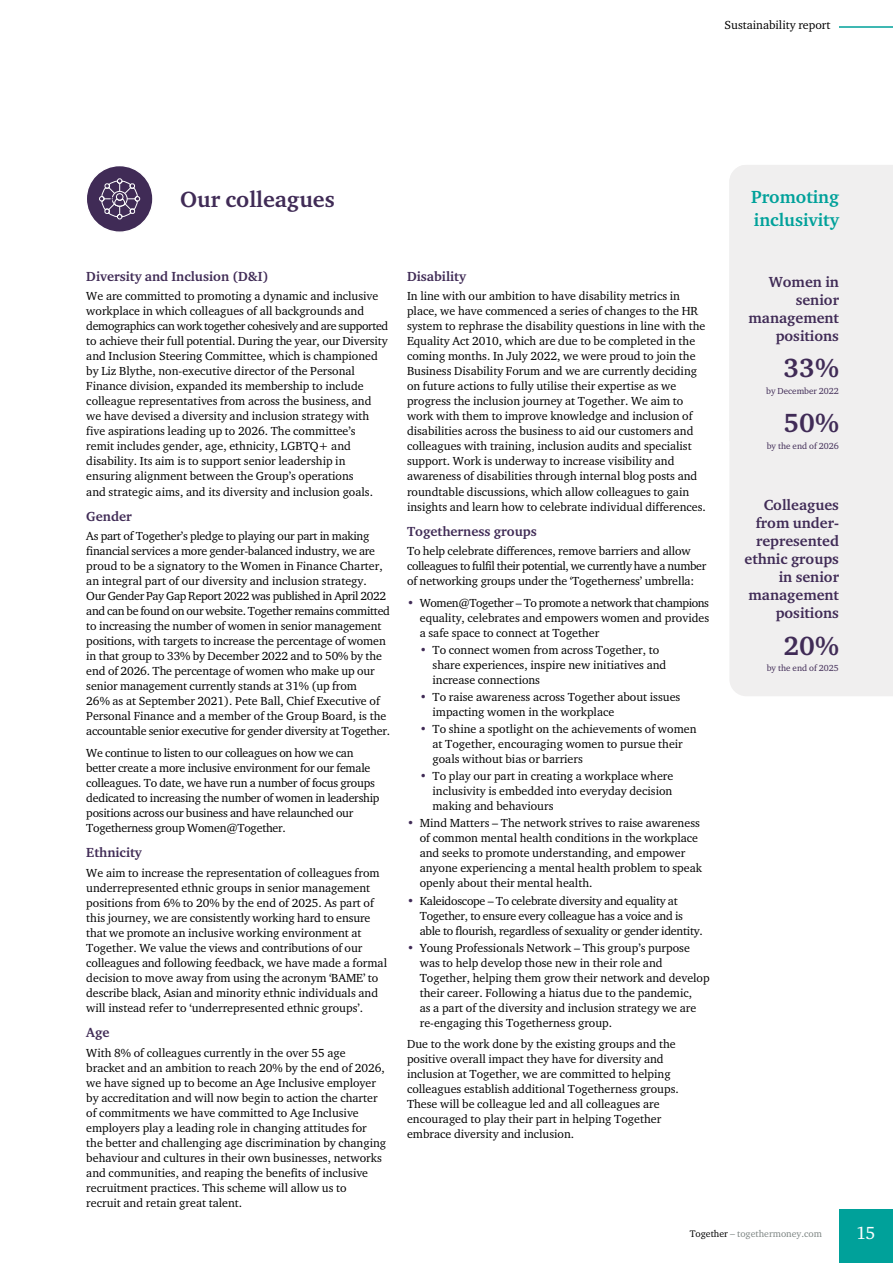
<style>
.page{position:relative;width:893px;height:1263px;background:#fff}
.page>*{position:absolute;margin:0;border:0;box-sizing:border-box;transform-origin:0 0}
.t1{font:700 27px "Charter ITC Pro";color:#402b56}
.t2{font:700 22.5px "Charter ITC Pro";color:#402b56}
.t3{font:700 18px/22.5px "Charter ITC Pro";color:#00a19a}
.t4{font:18px "Charter ITC Pro";color:#fff}
.t5{font:700 15px/18px "Charter ITC Pro";color:#402b56;text-align:right}
.t6{font:700 13.5px "Charter ITC Pro";color:#402b56}
.t7{font:12px/15px "Charter ITC Pro";color:#000}
.t8{font:12px/15px "Charter ITC Pro";letter-spacing:-.02em;color:#000}
.t9{font:9.75px "Charter ITC Pro";color:#7d8583}
.t10{font:9px "Charter ITC Pro";color:#402b56}
.s1{color:#402b56}
.s2{color:#000}
</style>
<div class="page">
<div style="left:729px;top:440px;width:164px;height:256px;background:#f0efef"></div>
<div style="left:729px;top:165px;width:164px;height:275px;background:#f0efef"></div>
<div style="left:86px;top:166px;width:67px;height:66px;background:#402b56;border-radius:50%"></div>
<svg style="left:99px;top:178px;width:41px;height:41px"></svg>
<div style="left:86px;top:165px;width:68px;height:68px;border:1px solid #fff;border-radius:50%"></div>
<div style="left:839px;top:1209px;width:54px;height:54px;background:#00a19a"></div>
<hr style="left:839px;top:26px;width:54px;height:2px;background:#00a19a">
<p class="t7" style="left:724px;top:17px;width:107px">Sustainability report</p>
<h2 class="t2" style="left:180px;top:186px;width:156px">Our colleagues</h2>
<p class="t6" style="left:86px;top:268px;width:184px">Diversity and Inclusion (D&amp;I)</p>
<p class="t7" style="left:86px;top:289px;width:303px">We are committed to promoting a dynamic and inclusive workplace in which colleagues of all backgrounds and demographics can work together cohesively and are supported to achieve their full potential. During the year, our Diversity and Inclusion Steering Committee, which is championed by Liz Blythe, non-executive director of the Personal Finance division, expanded its membership to include colleague representatives from across the business, and we have devised a diversity and inclusion strategy with five aspirations leading up to 2026. The committee’s<br>remit includes gender, age, ethnicity, LGBTQ+ and disability. Its aim is to support senior leadership in ensuring alignment between the Group’s operations<br>and strategic aims, and its diversity and inclusion goals.</p>
<p class="t6" style="left:86px;top:508px;width:47px">Gender</p>
<p class="t7" style="left:86px;top:529px;width:305px">As part of Together’s pledge to playing our part in making financial services a more gender-balanced industry, we are proud to be a signatory to the Women in Finance Charter, an integral part of our diversity and inclusion strategy.<br>Our Gender Pay Gap Report 2022 was published in April 2022 and can be found on our website. Together remains committed to increasing the number of women in senior management positions, with targets to increase the percentage of women in that group to 33% by December 2022 and to 50% by the end of 2026. The percentage of women who make up our senior management currently stands at 31% (up from<br>26% as at September 2021). Pete Ball, Chief Executive of Personal Finance and a member of the Group Board, is the accountable senior executive for gender diversity at Together.</p>
<p class="t8" style="left:86px;top:745px;width:295px">We continue to listen to our colleagues on how we can better create a more inclusive environment for our female colleagues. To date, we have run a number of focus groups dedicated to increasing the number of women in leadership positions across our business and have relaunched our Togetherness group Women@Together.</p>
<p class="t6" style="left:86px;top:844px;width:57px">Ethnicity</p>
<p class="t7" style="left:86px;top:865px;width:302px">We aim to increase the representation of colleagues from underrepresented ethnic groups in senior management positions from 6% to 20% by the end of 2025. As part of this journey, we are consistently working hard to ensure that we promote an inclusive working environment at Together. We value the views and contributions of our colleagues and following feedback, we have made a formal decision to move away from using the acronym ‘BAME’ to describe black, Asian and minority ethnic individuals and will instead refer to ‘underrepresented ethnic groups’.</p>
<p class="t6" style="left:86px;top:1024px;width:25px">Age</p>
<p class="t7" style="left:86px;top:1045px;width:301px">With 8% of colleagues currently in the over 55 age bracket and an ambition to reach 20% by the end of 2026, we have signed up to become an Age Inclusive employer by accreditation and will now begin to action the charter of commitments we have committed to Age Inclusive employers play a leading role in changing attitudes for the better and challenging age discrimination by changing behaviour and cultures in their own businesses, networks and communities, and reaping the benefits of inclusive recruitment practices. This scheme will allow us to<br>recruit and retain great talent.</p>
<p class="t6" style="left:407px;top:268px;width:60px">Disability</p>
<p class="t7" style="left:407px;top:289px;width:300px">In line with our ambition to have disability metrics in place, we have commenced a series of changes to the HR system to rephrase the disability questions in line with the Equality Act 2010, which are due to be completed in the coming months. In July 2022, we were proud to join the Business Disability Forum and we are currently deciding on future actions to fully utilise their expertise as we progress the inclusion journey at Together. We aim to work with them to improve knowledge and inclusion of disabilities across the business to aid our customers and colleagues with training, inclusion audits and specialist support. Work is underway to increase visibility and awareness of disabilities through internal blog posts and roundtable discussions, which allow colleagues to gain insights and learn how to celebrate individual differences.</p>
<p class="t6" style="left:407px;top:523px;width:131px">Togetherness groups</p>
<p class="t7" style="left:407px;top:544px;width:301px">To help celebrate differences, remove barriers and allow colleagues to fulfil their potential, we currently have a number of networking groups under the ‘Togetherness’ umbrella:</p>
<p class="t7" style="left:420px;top:595px;width:291px;text-align:justify;text-indent:-13px"><span class="s1">•</span> Women@Together – To promote a network that champions equality, celebrates and empowers women and provides a safe space to connect at Together</p>
<p class="t7" style="left:432px;top:642px;width:235px;text-indent:-13px"><span class="s1">•</span> To connect women from across Together, to share experiences, inspire new initiatives and increase connections</p>
<p class="t7" style="left:432px;top:689px;width:249px;text-indent:-13px"><span class="s1">•</span> To raise awareness across Together about issues impacting women in the workplace</p>
<p class="t7" style="left:432px;top:721px;width:265px;text-indent:-13px"><span class="s1">•</span> To shine a spotlight on the achievements of women at Together, encouraging women to pursue their goals without bias or barriers</p>
<p class="t7" style="left:432px;top:768px;width:242px;text-align:justify;text-indent:-13px"><span class="s1">•</span> To play our part in creating a workplace where inclusivity is embedded into everyday decision making and behaviours</p>
<p class="t7" style="left:420px;top:816px;width:284px;text-indent:-13px"><span class="s1">•</span> Mind Matters – The network strives to raise awareness of common mental health conditions in the workplace and seeks to promote understanding, and empower anyone experiencing a mental health problem to speak openly about their mental health.</p>
<p class="t8" style="left:420px;top:893px;width:285px;text-indent:-13px"><span class="s1">•</span> Kaleidoscope – To celebrate diversity and equality at<br>Together, to ensure every colleague has a voice and is able to flourish, regardless of sexuality or gender identity.</p>
<p class="t7" style="left:420px;top:940px;width:291px;text-indent:-13px"><span class="s1">•</span> Young Professionals Network – This group’s purpose was to help develop those new in their role and Together, helping them grow their network and develop their career. Following a hiatus due to the pandemic,<br>as a part of the diversity and inclusion strategy we are re-engaging this Togetherness group.</p>
<p class="t7" style="left:407px;top:1036px;width:273px">Due to the work done by the existing groups and the positive overall impact they have for diversity and inclusion at Together, we are committed to helping colleagues establish additional Togetherness groups.<br>These will be colleague led and all colleagues are encouraged to play their part in helping Together embrace diversity and inclusion.</p>
<h3 class="t3" style="left:751px;top:186px;width:89px">Promoting inclusivity</h3>
<p class="t5" style="left:749px;top:273px;width:92px">Women in senior management positions</p>
<h1 class="t1" style="left:784px;top:351px;width:57px">33%</h1>
<p class="t10" style="left:766px;top:385px;width:74px">by December 2022</p>
<h1 class="t1" style="left:784px;top:406px;width:57px">50%</h1>
<p class="t10" style="left:767px;top:440px;width:74px">by the end of 2026</p>
<p class="t5" style="left:744px;top:496px;width:96px">Colleagues from under&shy;represented ethnic groups in senior management positions</p>
<h1 class="t1" style="left:784px;top:628px;width:57px">20%</h1>
<p class="t10" style="left:767px;top:662px;width:74px">by the end of 2025</p>
<p class="t9" style="left:690px;top:1228px;width:134px"><span class="s2">Together</span> – togethermoney.com</p>
<h3 class="t4" style="left:856px;top:1221px;width:21px">15</h3>
</div>
